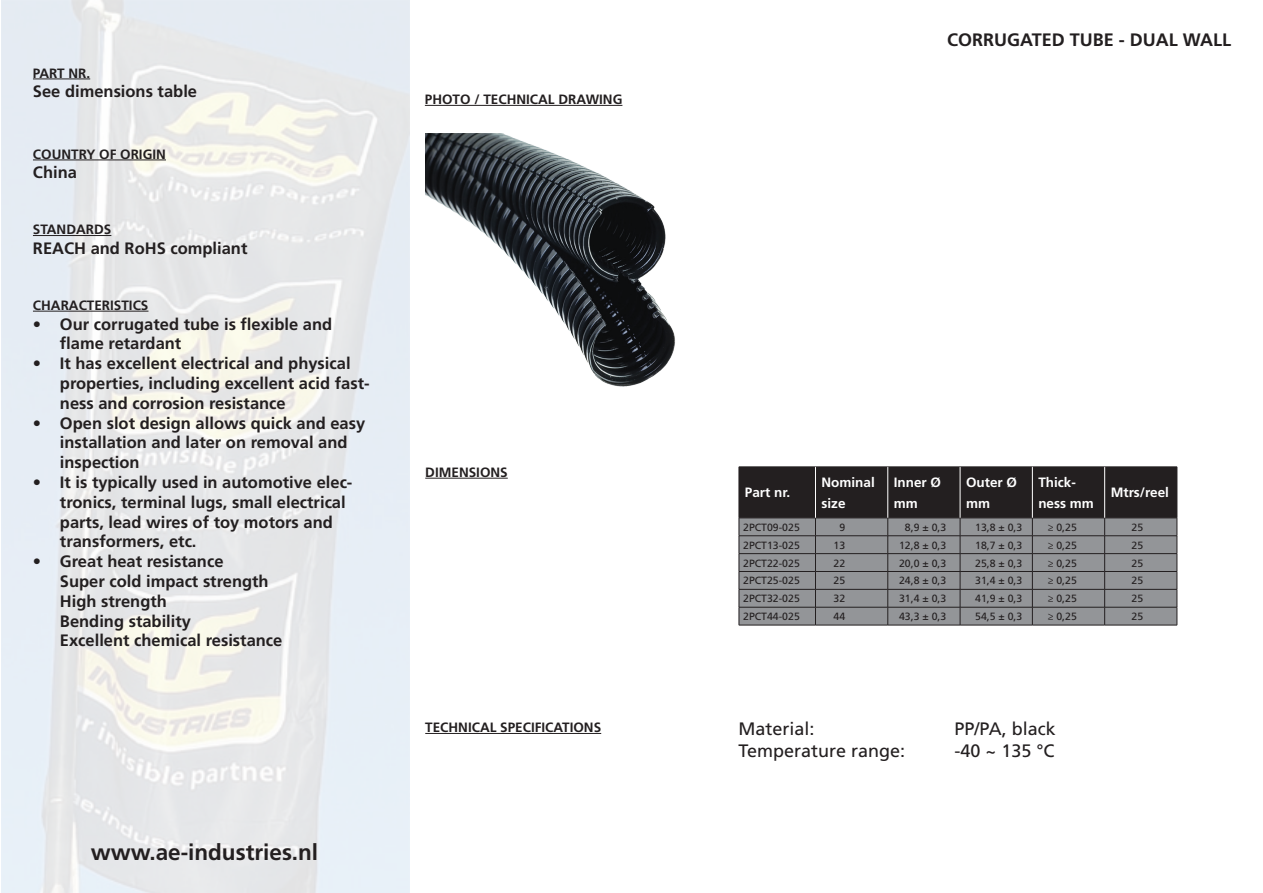
<style>
.page{position:relative;width:1263px;height:893px;background:#fff}
.page>*{position:absolute;margin:0;border:0;box-sizing:border-box;transform-origin:0 0}
.t1{font:700 22.5px "Frutiger LT Std";color:#231f20}
.t2{font:18px "Frutiger LT Std";color:#231f20}
.t3{font:700 18px "Frutiger LT Std";color:#231f20}
.t4{font:700 16.5px/19.8px "Frutiger LT Std";color:#231f20}
.t5{font:700 13.5px "Frutiger LT Std";color:#231f20}
.t6{font:700 13.5px/21px "Frutiger LT Std";color:#fff}
.t7{font:10.5px "Frutiger LT Std";color:#231f20}
</style>
<div class="page">
<img style="left:1px;top:1px;width:409px;height:892px">
<hr style="left:425px;top:105px;width:197px;height:1px;background:#231f20">
<hr style="left:425px;top:733px;width:176px;height:1px;background:#231f20">
<hr style="left:425px;top:478px;width:83px;height:1px;background:#231f20">
<hr style="left:33px;top:79px;width:57px;height:1px;background:#231f20">
<hr style="left:33px;top:160px;width:133px;height:1px;background:#231f20">
<hr style="left:33px;top:235px;width:78px;height:1px;background:#231f20">
<hr style="left:33px;top:311px;width:115px;height:1px;background:#231f20">
<svg style="left:739px;top:468px;width:439px;height:157px;background:#6c6b6e"></svg>
<hr style="left:815px;top:571px;width:73px;height:1px;background:#231f20">
<hr style="left:888px;top:571px;width:72px;height:1px;background:#231f20">
<hr style="left:960px;top:571px;width:72px;height:1px;background:#231f20">
<hr style="left:1032px;top:571px;width:73px;height:1px;background:#231f20">
<hr style="left:1105px;top:571px;width:72px;height:1px;background:#231f20">
<hr style="left:815px;top:589px;width:73px;height:1px;background:#231f20">
<hr style="left:888px;top:589px;width:72px;height:1px;background:#231f20">
<hr style="left:960px;top:589px;width:72px;height:1px;background:#231f20">
<hr style="left:1032px;top:589px;width:73px;height:1px;background:#231f20">
<hr style="left:1105px;top:589px;width:72px;height:1px;background:#231f20">
<hr style="left:815px;top:607px;width:73px;height:1px;background:#231f20">
<hr style="left:888px;top:607px;width:72px;height:1px;background:#231f20">
<hr style="left:960px;top:607px;width:72px;height:1px;background:#231f20">
<hr style="left:1032px;top:607px;width:73px;height:1px;background:#231f20">
<hr style="left:1105px;top:607px;width:72px;height:1px;background:#231f20">
<hr style="left:815px;top:625px;width:73px;height:1px;background:#231f20">
<hr style="left:888px;top:625px;width:72px;height:1px;background:#231f20">
<hr style="left:960px;top:625px;width:72px;height:1px;background:#231f20">
<hr style="left:1032px;top:625px;width:73px;height:1px;background:#231f20">
<hr style="left:1105px;top:625px;width:72px;height:1px;background:#231f20">
<hr style="left:739px;top:571px;width:76px;height:1px;background:#231f20">
<hr style="left:739px;top:589px;width:76px;height:1px;background:#231f20">
<hr style="left:739px;top:607px;width:76px;height:1px;background:#231f20">
<hr style="left:739px;top:625px;width:76px;height:1px;background:#231f20">
<hr style="left:739px;top:467px;width:76px;height:1px;background:#231f20">
<hr style="left:739px;top:467px;width:1px;height:51px;background:#231f20">
<hr style="left:815px;top:467px;width:73px;height:1px;background:#231f20">
<hr style="left:888px;top:467px;width:72px;height:1px;background:#231f20">
<hr style="left:960px;top:467px;width:72px;height:1px;background:#231f20">
<hr style="left:1032px;top:467px;width:73px;height:1px;background:#231f20">
<hr style="left:1105px;top:467px;width:72px;height:1px;background:#231f20">
<hr style="left:1177px;top:467px;width:1px;height:51px;background:#231f20">
<hr style="left:739px;top:518px;width:76px;height:1px;background:#231f20">
<hr style="left:815px;top:518px;width:73px;height:1px;background:#231f20">
<hr style="left:888px;top:518px;width:72px;height:1px;background:#231f20">
<hr style="left:960px;top:518px;width:72px;height:1px;background:#231f20">
<hr style="left:1032px;top:518px;width:73px;height:1px;background:#231f20">
<hr style="left:1105px;top:518px;width:72px;height:1px;background:#231f20">
<hr style="left:815px;top:467px;width:1px;height:51px;background:#fff">
<hr style="left:887px;top:467px;width:1px;height:51px;background:#fff">
<hr style="left:960px;top:467px;width:1px;height:51px;background:#fff">
<hr style="left:1032px;top:467px;width:1px;height:51px;background:#fff">
<hr style="left:1104px;top:467px;width:1px;height:51px;background:#fff">
<img style="left:425px;top:133px;width:250px;height:254px">
<p class="t5" style="left:33px;top:65px;width:59px">PART NR.</p>
<p class="t4" style="left:33px;top:82px;width:166px">See dimensions table</p>
<p class="t5" style="left:33px;top:146px;width:135px">COUNTRY OF ORIGIN</p>
<p class="t4" style="left:33px;top:163px;width:46px">China</p>
<p class="t5" style="left:33px;top:222px;width:80px">STANDARDS</p>
<p class="t4" style="left:33px;top:238px;width:216px">REACH and RoHS compliant</p>
<p class="t5" style="left:33px;top:297px;width:117px">CHARACTERISTICS</p>
<p class="t4" style="left:60px;top:314px;width:274px;text-indent:-27px">• Our corrugated tube is flexible and flame retardant</p>
<p class="t4" style="left:60px;top:354px;width:311px;text-indent:-27px">• It has excellent electrical and physical properties, including excellent acid fast&shy;ness and corrosion resistance</p>
<p class="t4" style="left:60px;top:413px;width:307px;text-indent:-27px">• Open slot design allows quick and easy installation and later on removal and inspection</p>
<p class="t4" style="left:60px;top:472px;width:294px;text-indent:-27px">• It is typically used in automotive elec&shy;tronics, terminal lugs, small electrical parts, lead wires of toy motors and transformers, etc.</p>
<p class="t4" style="left:60px;top:552px;width:224px;text-indent:-27px">• Great heat resistance<br>Super cold impact strength<br>High strength<br>Bending stability<br>Excellent chemical resistance</p>
<p class="t1" style="left:91px;top:839px;width:229px">www.ae-industries.nl</p>
<p class="t5" style="left:425px;top:91px;width:199px">PHOTO / TECHNICAL DRAWING</p>
<p class="t3" style="left:947px;top:29px;width:285px">CORRUGATED TUBE - DUAL WALL</p>
<p class="t5" style="left:425px;top:464px;width:84px">DIMENSIONS</p>
<p class="t6" style="left:745px;top:482px;width:47px">Part nr.</p>
<p class="t6" style="left:821px;top:472px;width:55px">Nominal size</p>
<p class="t6" style="left:894px;top:472px;width:49px">Inner Ø mm</p>
<p class="t6" style="left:966px;top:472px;width:53px">Outer Ø mm</p>
<p class="t6" style="left:1038px;top:472px;width:57px">Thick&shy;ness mm</p>
<p class="t6" style="left:1111px;top:482px;width:60px">Mtrs/reel</p>
<p class="t7" style="left:743px;top:521px;width:58px">2PCT09-025</p>
<p class="t7" style="left:839px;top:521px;width:7px">9</p>
<p class="t7" style="left:905px;top:521px;width:43px">8,9 ± 0,3</p>
<p class="t7" style="left:975px;top:521px;width:49px">13,8 ± 0,3</p>
<p class="t7" style="left:1048px;top:521px;width:31px">≥ 0,25</p>
<p class="t7" style="left:1131px;top:521px;width:13px">25</p>
<p class="t7" style="left:743px;top:539px;width:58px">2PCT13-025</p>
<p class="t7" style="left:833px;top:539px;width:13px">13</p>
<p class="t7" style="left:899px;top:539px;width:49px">12,8 ± 0,3</p>
<p class="t7" style="left:975px;top:539px;width:49px">18,7 ± 0,3</p>
<p class="t7" style="left:1048px;top:539px;width:31px">≥ 0,25</p>
<p class="t7" style="left:1131px;top:539px;width:13px">25</p>
<p class="t7" style="left:743px;top:557px;width:58px">2PCT22-025</p>
<p class="t7" style="left:833px;top:557px;width:13px">22</p>
<p class="t7" style="left:899px;top:557px;width:49px">20,0 ± 0,3</p>
<p class="t7" style="left:975px;top:557px;width:49px">25,8 ± 0,3</p>
<p class="t7" style="left:1048px;top:557px;width:31px">≥ 0,25</p>
<p class="t7" style="left:1131px;top:557px;width:13px">25</p>
<p class="t7" style="left:743px;top:574px;width:58px">2PCT25-025</p>
<p class="t7" style="left:833px;top:574px;width:13px">25</p>
<p class="t7" style="left:899px;top:574px;width:49px">24,8 ± 0,3</p>
<p class="t7" style="left:975px;top:574px;width:49px">31,4 ± 0,3</p>
<p class="t7" style="left:1048px;top:574px;width:31px">≥ 0,25</p>
<p class="t7" style="left:1131px;top:574px;width:13px">25</p>
<p class="t7" style="left:743px;top:592px;width:58px">2PCT32-025</p>
<p class="t7" style="left:833px;top:592px;width:13px">32</p>
<p class="t7" style="left:899px;top:592px;width:49px">31,4 ± 0,3</p>
<p class="t7" style="left:975px;top:592px;width:49px">41,9 ± 0,3</p>
<p class="t7" style="left:1048px;top:592px;width:31px">≥ 0,25</p>
<p class="t7" style="left:1131px;top:592px;width:13px">25</p>
<p class="t7" style="left:743px;top:610px;width:58px">2PCT44-025</p>
<p class="t7" style="left:833px;top:610px;width:13px">44</p>
<p class="t7" style="left:899px;top:610px;width:49px">43,3 ± 0,3</p>
<p class="t7" style="left:975px;top:610px;width:49px">54,5 ± 0,3</p>
<p class="t7" style="left:1048px;top:610px;width:31px">≥ 0,25</p>
<p class="t7" style="left:1131px;top:610px;width:13px">25</p>
<p class="t5" style="left:425px;top:719px;width:177px">TECHNICAL SPECIFICATIONS</p>
<p class="t2" style="left:738px;top:719px;width:78px">Material:</p>
<p class="t2" style="left:954px;top:719px;width:103px">PP/PA, black</p>
<p class="t2" style="left:738px;top:740px;width:168px">Temperature range:</p>
<p class="t2" style="left:954px;top:740px;width:102px">-40 ~ 135 °C</p>
</div>
